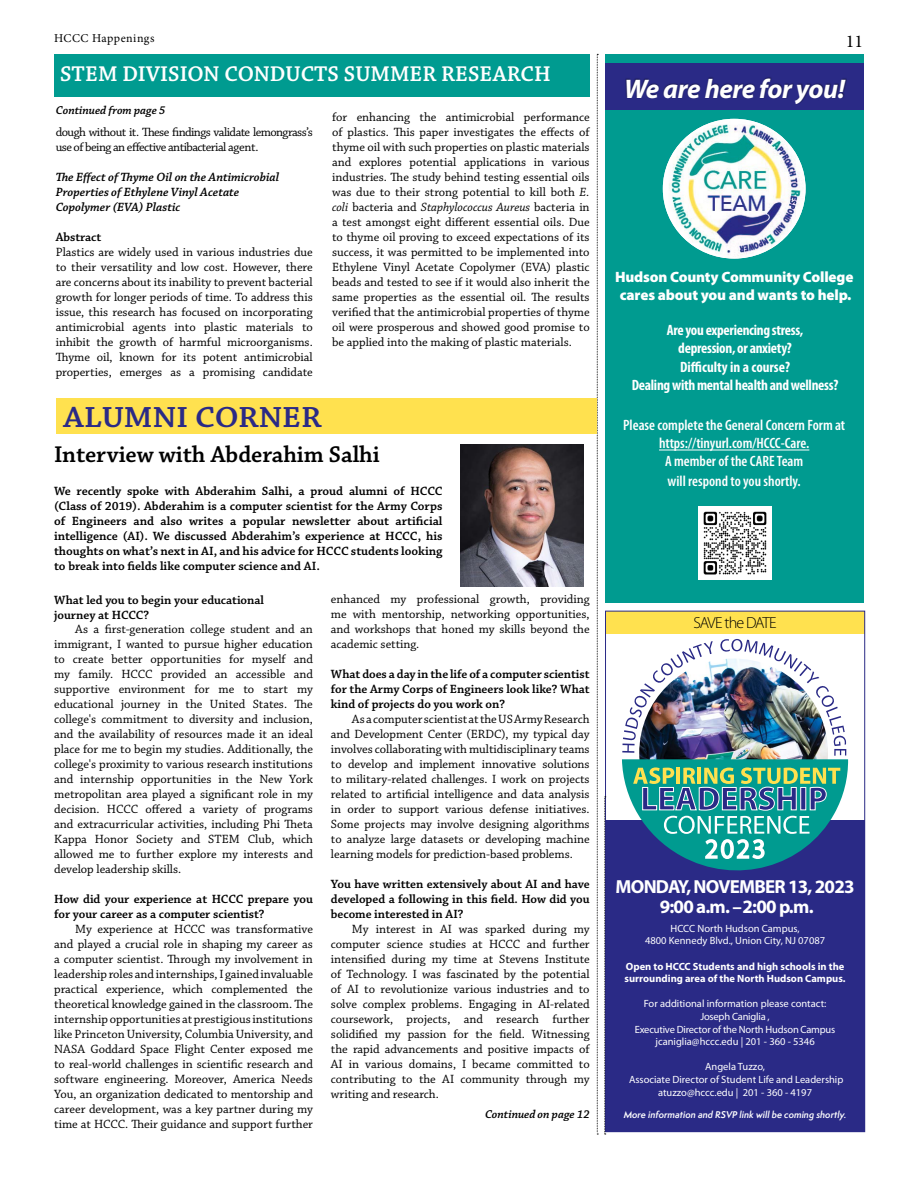
<style>
.page{position:relative;width:918px;height:1188px;background:#fff}
.page>*{position:absolute;margin:0;border:0;box-sizing:border-box;transform-origin:0 0}
.t1{font:600 30.75px "Chaparral Pro";color:#2a2a86;scale:1.08 1}
.t2{font:italic 700 27px "Myriad Pro";letter-spacing:-.02em;color:#fff}
.t3{font:600 24px "Chaparral Pro";letter-spacing:-.005em;color:#000}
.t4{font:600 22.5px "Chaparral Pro";letter-spacing:-.005em;color:#fff}
.t5{font:700 18.9px/19.8px "Myriad Pro";letter-spacing:-.04em;color:#fff;text-align:center}
.t6{font:18px "Minion Pro";color:#000}
.t7{font:300 16.05px "Myriad Pro";letter-spacing:-.06em;color:#000}
.t8{font:600 condensed 15px/18px "Myriad Pro";color:#fff;text-align:center}
.t9{font:700 condensed 15px/18px "Myriad Pro";letter-spacing:-.02em;color:#fff;text-align:center}
.t10{font:900 15px/18px "Myriad Pro";letter-spacing:-.01em;color:#fff;text-align:center}
.t11{font:12.6px/15px "Chaparral Pro";letter-spacing:-.005em;color:#000;text-align:justify}
.t12{font:600 12.6px/15px "Chaparral Pro";letter-spacing:-.005em;color:#000}
.t13{font:12.6px/15px "Chaparral Pro Semibold Capt";letter-spacing:-.005em;color:#000;text-align:justify}
.t14{font:italic 600 12.6px/15px "Chaparral Pro";color:#000}
.t15{font:12.6px/15px "Chaparral Pro";letter-spacing:-.045em;color:#000}
.t16{font:italic 600 12px "Chaparral Pro";letter-spacing:-.005em;color:#000}
.t17{font:12px "Minion Pro";letter-spacing:.04em;color:#000}
.t18{font:10.5px/12.6px "Myriad Pro";color:#fff;text-align:center}
.t19{font:700 10.5px/12.6px "Myriad Pro";color:#fff}
.t20{font:italic 600 9px "Semplicita Pro";color:#fff}
.s1{font-style:italic}
</style>
<div class="page">
<div style="left:606px;top:611px;width:259px;height:22px;background:#ffe14f"></div>
<div style="left:606px;top:820px;width:259px;height:312px;background:#2a2a86"></div>
<div style="left:606px;top:54px;width:258px;height:548px;background:#009b90"></div>
<div style="left:606px;top:63px;width:258px;height:47px;background:#2a2a86"></div>
<hr style="left:659px;top:450px;width:150px;height:1px;background:#fff">
<div style="left:625px;top:76px;width:222px;height:29px;background:#000;opacity:.44"></div>
<img style="left:663px;top:119px;width:143px;height:140px">
<img style="left:698px;top:507px;width:73px;height:72px">
<div style="left:54px;top:54px;width:536px;height:42px;background:#009b90"></div>
<svg style="left:604px;top:796px;width:2px;height:339px"></svg>
<svg style="left:597px;top:54px;width:1px;height:1081px"></svg>
<div style="left:56px;top:398px;width:541px;height:36px;background:#ffe14f"></div>
<img style="left:461px;top:444px;width:122px;height:142px">
<img style="left:622px;top:639px;width:226px;height:232px">
<p class="t17" style="left:54px;top:30px;width:102px">HCCC Happenings</p>
<h3 class="t6" style="left:846px;top:29px;width:19px">11</h3>
<h3 class="t4" style="left:60px;top:61px;width:492px">STEM DIVISION CONDUCTS SUMMER RESEARCH</h3>
<p class="t16" style="left:56px;top:104px;width:111px">Continued from page 5</p>
<p class="t11" style="left:332px;top:110px;width:259px">for enhancing the antimicrobial performance of plastics. This paper investigates the effects of thyme oil with such properties on plastic materials and explores potential applications in various industries. The study behind testing essential oils was due to their strong potential to kill both <span class="s1">E. coli</span> bacteria and <span class="s1">Staphylococcus Aureus</span> bacteria in a test amongst eight different essential oils. Due to thyme oil proving to exceed expectations of its success, it was permitted to be implemented into Ethylene Vinyl Acetate Copolymer (EVA) plastic beads and tested to see if it would also inherit the same properties as the essential oil. The results verified that the antimicrobial properties of thyme oil were prosperous and showed good promise to be applied into the making of plastic materials.</p>
<p class="t15" style="left:56px;top:125px;width:259px">dough without it. These findings validate lemongrass’s use of being an effective antibacterial agent.</p>
<p class="t14" style="left:56px;top:170px;width:225px">The Effect of Thyme Oil on the Antimicrobial<br>Properties of Ethylene Vinyl Acetate<br>Copolymer (EVA) Plastic</p>
<p class="t12" style="left:56px;top:230px;width:47px">Abstract</p>
<p class="t11" style="left:56px;top:245px;width:259px">Plastics are widely used in various industries due to their versatility and low cost. However, there are concerns about its inability to prevent bacterial growth for longer periods of time. To address this issue, this research has focused on incorporating antimicrobial agents into plastic materials to inhibit the growth of harmful microorganisms.<br>Thyme oil, known for its potent antimicrobial properties, emerges as a promising candidate</p>
<h1 class="t1" style="left:63px;top:400px;width:240px">ALUMNI CORNER</h1>
<h3 class="t3" style="left:54px;top:441px;width:327px">Interview with Abderahim Salhi</h3>
<p class="t13" style="left:54px;top:484px;width:390px">We recently spoke with Abderahim Salhi, a proud alumni of HCCC (Class of 2019). Abderahim is a computer scientist for the Army Corps of Engineers and also writes a popular newsletter about artificial intelligence (AI). We discussed Abderahim’s experience at HCCC, his thoughts on what’s next in AI, and his advice for HCCC students looking to break into fields like computer science and AI.</p>
<p class="t12" style="left:54px;top:592px;width:211px">What led you to begin your educational journey at HCCC?</p>
<p class="t11" style="left:54px;top:623px;width:260px;text-indent:21px">As a first-generation college student and an immigrant, I wanted to pursue higher education to create better opportunities for myself and my family. HCCC provided an accessible and supportive environment for me to start my educational journey in the United States. The college's commitment to diversity and inclusion, and the availability of resources made it an ideal place for me to begin my studies. Additionally, the college's proximity to various research institutions and internship opportunities in the New York metropolitan area played a significant role in my decision. HCCC offered a variety of programs and extracurricular activities, including Phi Theta Kappa Honor Society and STEM Club, which allowed me to further explore my interests and develop leadership skills.</p>
<p class="t12" style="left:54px;top:892px;width:260px">How did your experience at HCCC prepare you for your career as a computer scientist?</p>
<p class="t11" style="left:54px;top:922px;width:260px;text-indent:21px">My experience at HCCC was transformative and played a crucial role in shaping my career as a computer scientist. Through my involvement in leadership roles and internships, I gained invaluable practical experience, which complemented the theoretical knowledge gained in the classroom. The internship opportunities at prestigious institutions like Princeton University, Columbia University, and NASA Goddard Space Flight Center exposed me to real-world challenges in scientific research and software engineering. Moreover, America Needs You, an organization dedicated to mentorship and career development, was a key partner during my time at HCCC. Their guidance and support further</p>
<p class="t11" style="left:331px;top:592px;width:260px">enhanced my professional growth, providing me with mentorship, networking opportunities, and workshops that honed my skills beyond the academic setting.</p>
<p class="t12" style="left:331px;top:667px;width:260px;text-align:justify">What does a day in the life of a computer scientist for the Army Corps of Engineers look like? What kind of projects do you work on?</p>
<p class="t11" style="left:331px;top:712px;width:260px;text-indent:21px">As a computer scientist at the US Army Research and Development Center (ERDC), my typical day involves collaborating with multidisciplinary teams to develop and implement innovative solutions to military-related challenges. I work on projects related to artificial intelligence and data analysis in order to support various defense initiatives.<br>Some projects may involve designing algorithms to analyze large datasets or developing machine learning models for prediction-based problems.</p>
<p class="t12" style="left:331px;top:877px;width:260px;text-align:justify">You have written extensively about AI and have developed a following in this field. How did you become interested in AI?</p>
<p class="t11" style="left:331px;top:922px;width:260px;text-indent:21px">My interest in AI was sparked during my computer science studies at HCCC and further intensified during my time at Stevens Institute of Technology. I was fascinated by the potential of AI to revolutionize various industries and to solve complex problems. Engaging in AI-related coursework, projects, and research further solidified my passion for the field. Witnessing the rapid advancements and positive impacts of AI in various domains, I became committed to contributing to the AI community through my writing and research.</p>
<p class="t16" style="left:485px;top:1107px;width:106px">Continued on page 12</p>
<h2 class="t2" style="left:624px;top:71px;width:222px">We are here for you!</h2>
<p class="t10" style="left:615px;top:267px;width:240px">Hudson County Community College cares about you and wants to help.</p>
<p class="t9" style="left:667px;top:321px;width:138px">Are you experiencing stress, depression, or anxiety?</p>
<p class="t9" style="left:632px;top:358px;width:208px;line-height:17.4px">Difficulty in a course?<br>Dealing with mental health and wellness?</p>
<p class="t8" style="left:623px;top:416px;width:224px">Please complete the General Concern Form at https://tinyurl.com/HCCC-Care.<br>A member of the CARE Team</p>
<p class="t8" style="left:668px;top:472px;width:135px">will respond to you shortly.</p>
<p class="t7" style="left:694px;top:613px;width:85px">SAVE the DATE</p>
<h3 class="t5" style="left:616px;top:876px;width:241px">MONDAY, NOVEMBER 13, 2023<br>9:00 a.m. –2:00 p.m.</h3>
<p class="t18" style="left:645px;top:922px;width:182px">HCCC North Hudson Campus,<br>4800 Kennedy Blvd., Union City, NJ 07087</p>
<p class="t19" style="left:625px;top:959px;width:222px">Open to HCCC Students and high schools in the surrounding area of the North Hudson Campus.</p>
<p class="t18" style="left:635px;top:997px;width:202px">For additional information please contact:<br>Joseph Caniglia ,<br>Executive Director of the North Hudson Campus jcaniglia@hccc.edu | 201 - 360 - 5346</p>
<p class="t18" style="left:629px;top:1060px;width:216px">Angela Tuzzo,<br>Associate Director of Student Life and Leadership atuzzo@hccc.edu | 201 - 360 - 4197</p>
<p class="t20" style="left:624px;top:1108px;width:224px">More information and RSVP link will be coming shortly.</p>
</div>
